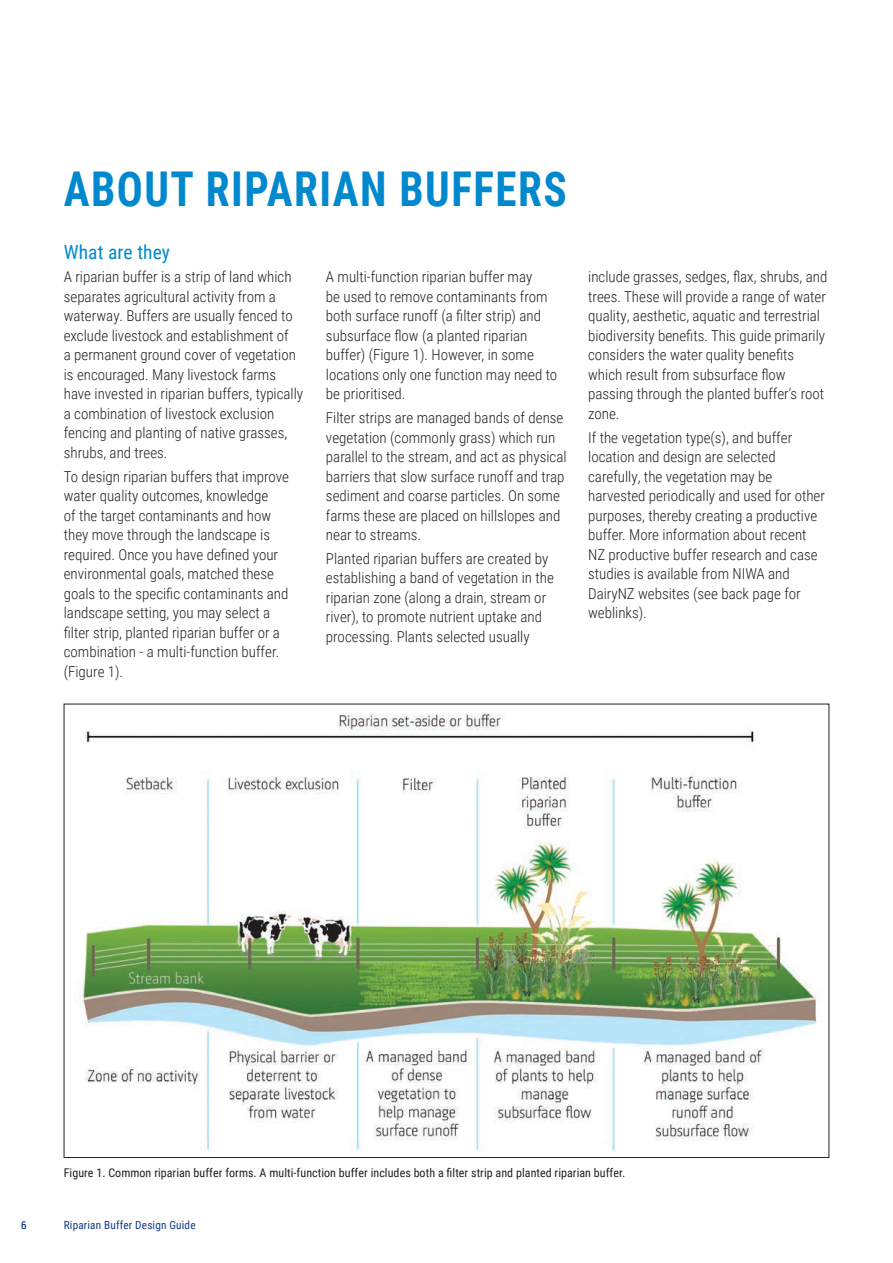
<style>
.page{position:relative;width:893px;height:1263px;background:#fff}
.page>*{position:absolute;margin:0;border:0;box-sizing:border-box;transform-origin:0 0}
.t1{font:700 48px "Roboto Condensed";letter-spacing:.035em;color:#0088ce;scale:.9 1}
.t2{font:19.5px "Roboto Condensed";letter-spacing:.005em;color:#0088ce}
.t3{font:300 15px/19.5px "Roboto Condensed";color:#231f20}
.t4{font:12px "Roboto Condensed";letter-spacing:.005em;color:#231f20}
.t5{font:11.25px "Roboto Condensed";letter-spacing:.015em;color:#143b85}
.t6{font:500 11.25px "AF Klampenborg";color:#143b85}
</style>
<div class="page">
<img style="left:80px;top:713px;width:737px;height:439px">
<h1 class="t1" style="left:64px;top:155px;width:561px">ABOUT RIPARIAN BUFFERS</h1>
<h2 class="t2" style="left:64px;top:238px;width:108px">What are they</h2>
<p class="t3" style="left:64px;top:267px;width:241px">A riparian buffer is a strip of land which separates agricultural activity from a waterway. Buffers are usually fenced to exclude livestock and establishment of<br>a permanent ground cover of vegetation is encouraged. Many livestock farms have invested in riparian buffers, typically a combination of livestock exclusion fencing and planting of native grasses, shrubs, and trees.</p>
<p class="t3" style="left:64px;top:466px;width:227px">To design riparian buffers that improve water quality outcomes, knowledge<br>of the target contaminants and how they move through the landscape is required. Once you have defined your environmental goals, matched these goals to the specific contaminants and landscape setting, you may select a filter strip, planted riparian buffer or a combination - a multi-function buffer. (Figure 1).</p>
<p class="t3" style="left:326px;top:267px;width:233px">A multi-function riparian buffer may<br>be used to remove contaminants from both surface runoff (a filter strip) and subsurface flow (a planted riparian buffer) (Figure 1). However, in some locations only one function may need to be prioritised.</p>
<p class="t3" style="left:326px;top:407px;width:242px">Filter strips are managed bands of dense vegetation (commonly grass) which run parallel to the stream, and act as physical barriers that slow surface runoff and trap sediment and coarse particles. On some farms these are placed on hillslopes and near to streams.</p>
<p class="t3" style="left:326px;top:548px;width:229px">Planted riparian buffers are created by establishing a band of vegetation in the riparian zone (along a drain, stream or river), to promote nutrient uptake and processing. Plants selected usually</p>
<p class="t3" style="left:588px;top:267px;width:241px">include grasses, sedges, flax, shrubs, and trees. These will provide a range of water quality, aesthetic, aquatic and terrestrial biodiversity benefits. This guide primarily considers the water quality benefits which result from subsurface flow passing through the planted buffer’s root zone.</p>
<p class="t3" style="left:588px;top:427px;width:238px">If the vegetation type(s), and buffer location and design are selected carefully, the vegetation may be harvested periodically and used for other purposes, thereby creating a productive buffer. More information about recent NZ productive buffer research and case studies is available from NIWA and DairyNZ websites (see back page for weblinks).</p>
<p class="t4" style="left:64px;top:1164px;width:563px">Figure 1. Common riparian buffer forms. A multi-function buffer includes both a filter strip and planted riparian buffer.</p>
<p class="t6" style="left:21px;top:1218px;width:7px">6</p>
<p class="t5" style="left:64px;top:1217px;width:133px">Riparian Buffer Design Guide</p>
</div>
